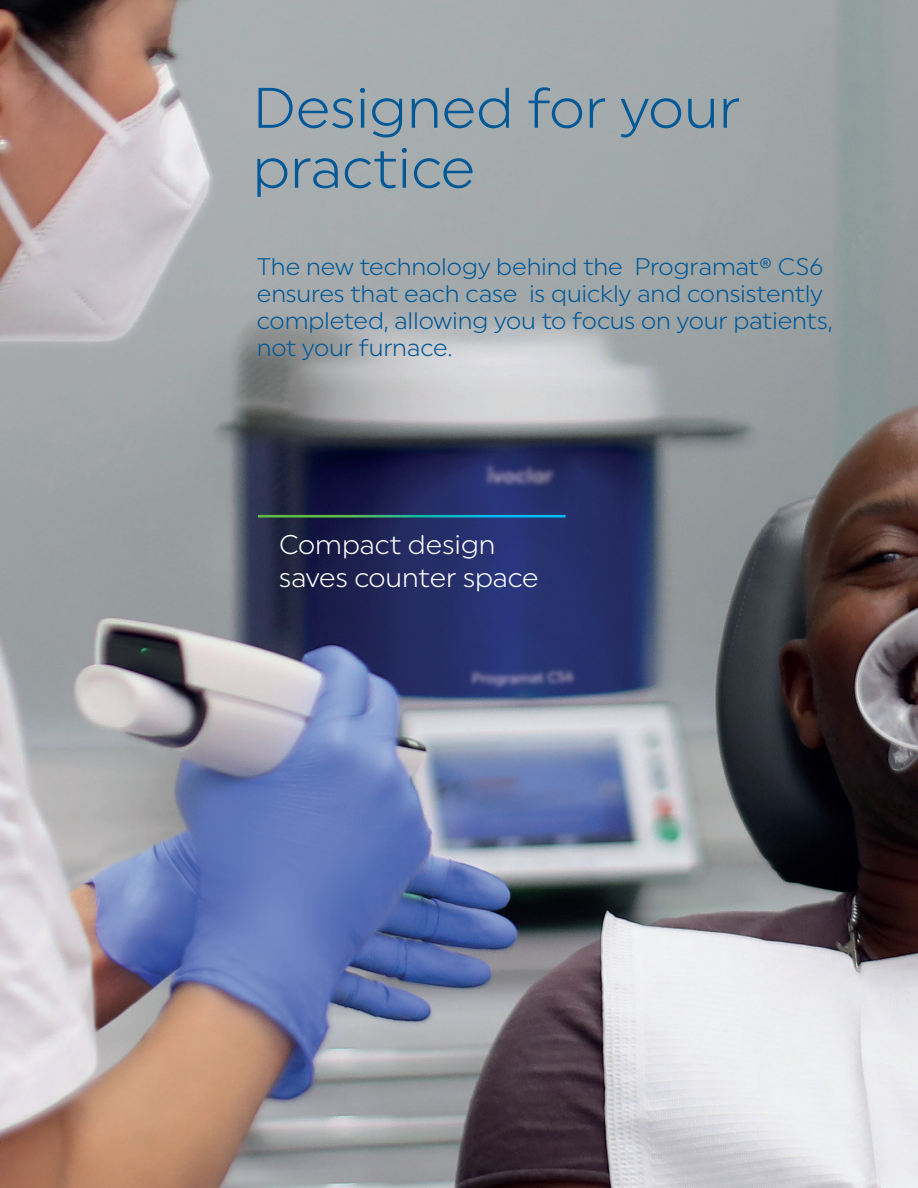
<style>
.page{position:relative;width:918px;height:1188px;background:#fff}
.page>*{position:absolute;margin:0;border:0;box-sizing:border-box;transform-origin:0 0}
.HL_1_24pt{font:57px/60px "Uniform Pro Ivoclar Lgt";color:#015897}
.HL_1_24pt-2{font:27px/32.4px "Uniform Pro Ivoclar Lgt";color:#fff}
.HL_1_24pt-3{font:24px/27px "Uniform Pro Ivoclar Lgt";letter-spacing:-.01em;color:#015897}
</style>
<div class="page">
<img style="left:0;top:0;width:918px;height:1188px">
<hr style="left:258px;top:515px;width:308px;height:3px;background:#fff">
<p class="HL_1_24pt" style="left:253px;top:77px;width:489px">Designed for your practice</p>
<p class="HL_1_24pt-3" style="left:257px;top:253px;width:577px">The new technology behind the Programat® CS6 ensures that each case is quickly and consistently completed, allowing you to focus on your patients, not your furnace.</p>
<p class="HL_1_24pt-2" style="left:279px;top:528px;width:261px">Compact design saves counter space</p>
</div>
